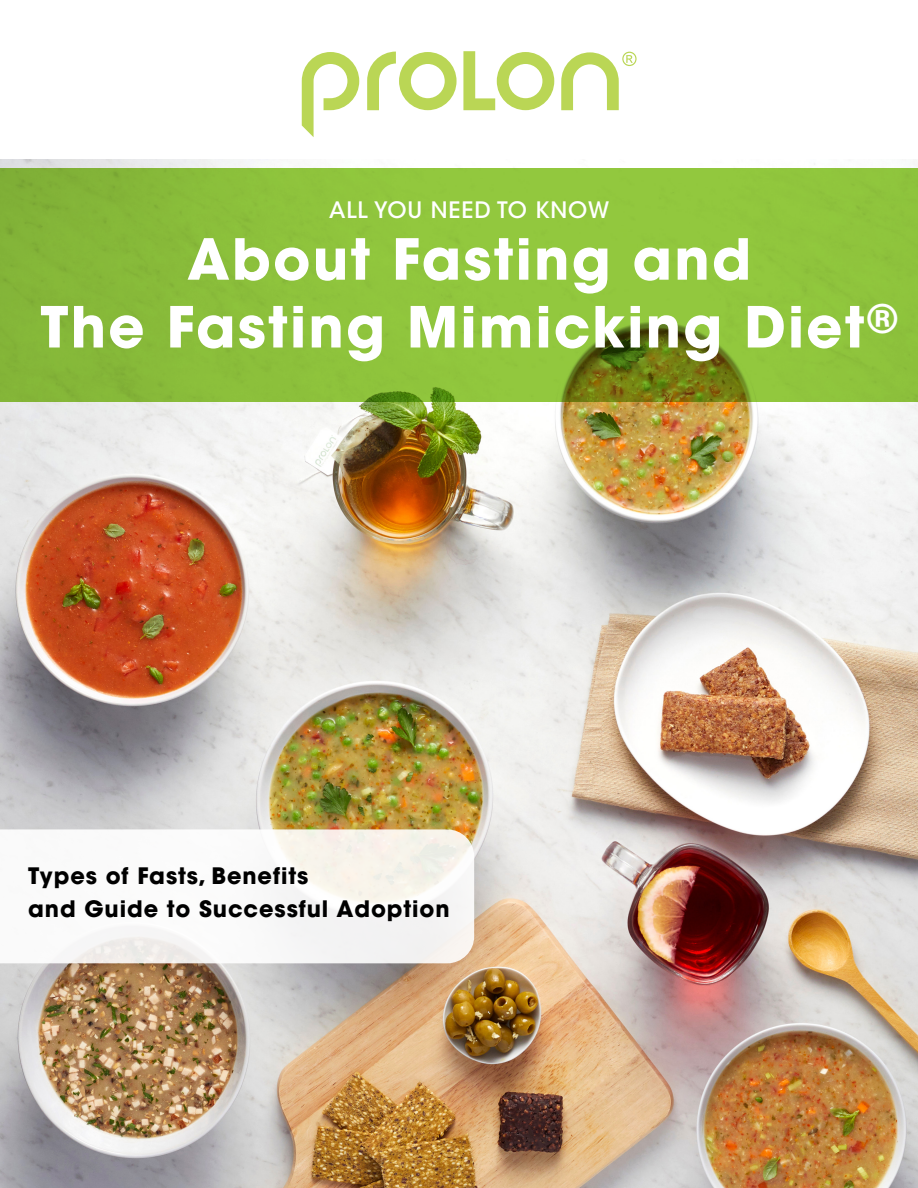
<style>
.page{position:relative;width:918px;height:1188px;background:#fff}
.page>*{position:absolute;margin:0;border:0;box-sizing:border-box;transform-origin:0 0}
.t1{font:700 56.1px "ITC Avant Garde Std";letter-spacing:.04em;color:#fff}
.t2{font:700 22.5px "ITC Avant Garde Std";letter-spacing:.04em;color:#000}
.t3{font:500 22.5px "ITC Avant Garde Std";letter-spacing:.04em;color:#fff}
</style>
<div class="page">
<img style="left:0;top:159px;width:918px;height:1029px">
<svg style="left:0;top:168px;width:918px;height:234px;background:#8abd39"></svg>
<svg style="left:0;top:829px;width:474px;height:134px"></svg>
<svg style="left:302px;top:52px;width:57px;height:85px"></svg>
<svg style="left:463px;top:51px;width:91px;height:59px"></svg>
<svg style="left:367px;top:52px;width:90px;height:58px"></svg>
<svg style="left:561px;top:52px;width:76px;height:58px"></svg>
<p class="t3" style="left:329px;top:196px;width:281px">ALL YOU NEED TO KNOW</p>
<p class="t1" style="left:187px;top:223px;width:566px">About Fasting and</p>
<p class="t1" style="left:40px;top:290px;width:859px">The Fasting Mimicking Diet<sup>®</sup></p>
<p class="t2" style="left:28px;top:862px;width:282px">Types of Fasts, Benefits</p>
<p class="t2" style="left:28px;top:895px;width:423px">and Guide to Successful Adoption</p>
</div>
